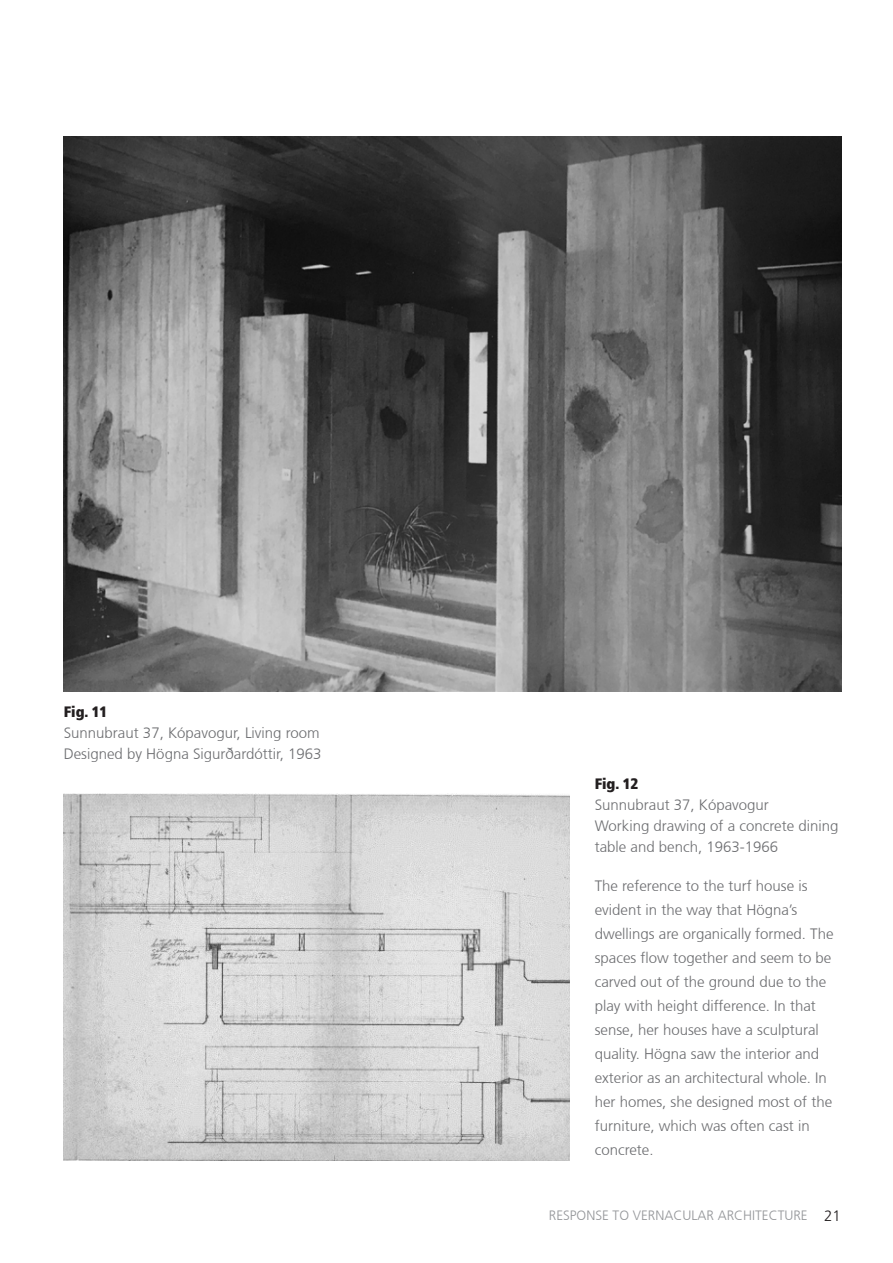
<style>
.page{position:relative;width:893px;height:1263px;background:#fff}
.page>*{position:absolute;margin:0;border:0;box-sizing:border-box;transform-origin:0 0}
.t1{font:300 15px/24px "Frutiger";color:#6c6d70}
.t2{font:900 condensed 15px "Frutiger";color:#231f20}
.t3{font:300 15px "Frutiger";color:#231f20}
.t4{font:300 13.5px "Frutiger";color:#939598}
</style>
<div class="page">
<img style="left:64px;top:137px;width:778px;height:554px">
<img style="left:64px;top:793px;width:505px;height:368px">
<p class="t2" style="left:64px;top:703px;width:45px">Fig. 11</p>
<p class="t1" style="left:64px;top:721px;width:257px">Sunnubraut 37, Kópavogur, Living room</p>
<p class="t1" style="left:64px;top:742px;width:259px">Designed by Högna Sigurðardóttir, 1963</p>
<p class="t2" style="left:595px;top:775px;width:45px">Fig. 12</p>
<p class="t1" style="left:595px;top:793px;width:176px">Sunnubraut 37, Kópavogur</p>
<p class="t1" style="left:595px;top:816px;width:245px;line-height:21px">Working drawing of a concrete dining table and bench, 1963-1966</p>
<p class="t1" style="left:595px;top:873px;width:240px">The reference to the turf house is evident in the way that Högna’s dwellings are organically formed. The spaces flow together and seem to be carved out of the ground due to the play with height difference. In that sense, her houses have a sculptural quality. Högna saw the interior and exterior as an architectural whole. In her homes, she designed most of the furniture, which was often cast in concrete.</p>
<p class="t4" style="left:549px;top:1208px;width:260px">RESPONSE TO VERNACULAR ARCHITECTURE</p>
<p class="t3" style="left:824px;top:1207px;width:18px">21</p>
</div>
